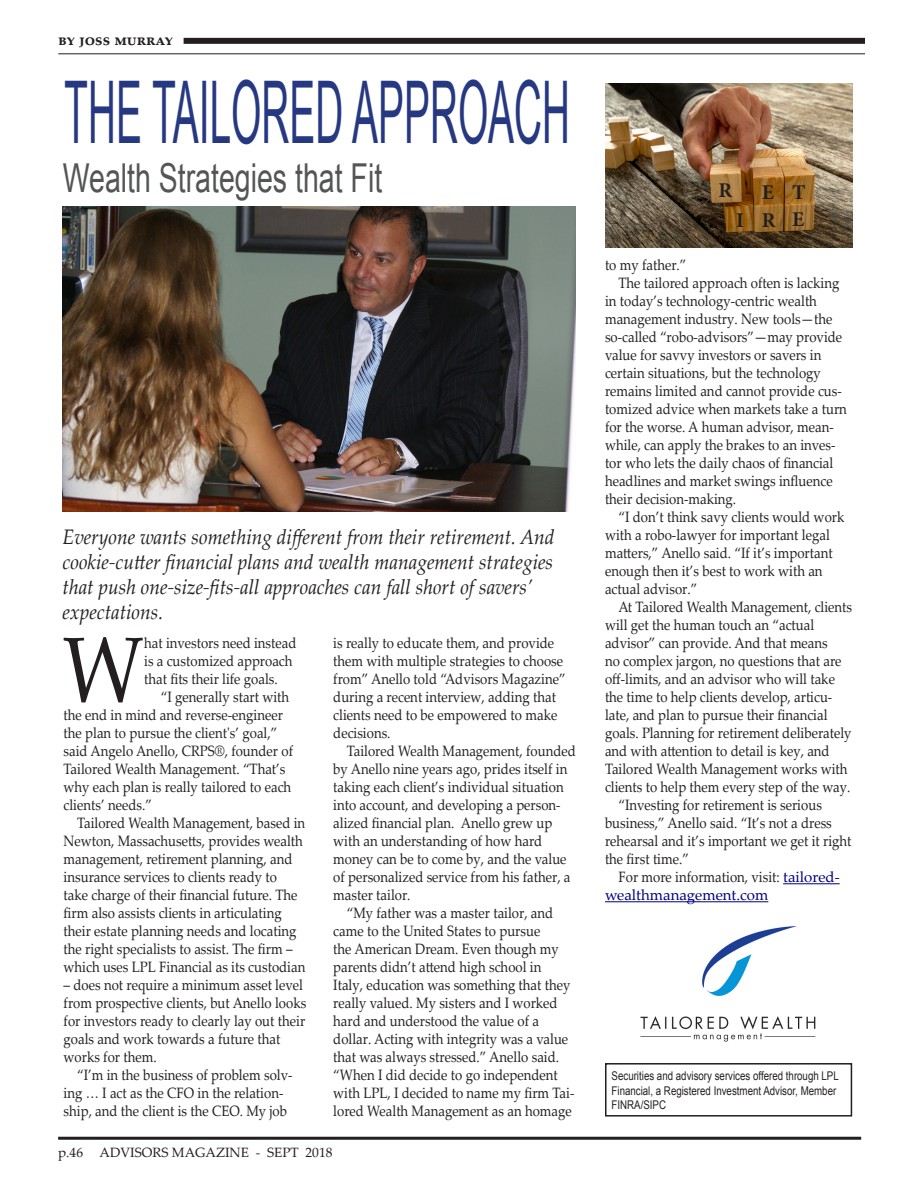
<style>
.page{position:relative;width:918px;height:1188px;background:#fff}
.page>*{position:absolute;margin:0;border:0;box-sizing:border-box;transform-origin:0 0}
.t1{font:92.55px "Palatino Linotype";color:#231f20;scale:.88 1}
.t2{font:86.55px "Arial Narrow";color:#273882;scale:.55 1}
.t3{font:39.9px "Arial";color:#545557;scale:.71 1}
.t4{font:italic 21px/25.2px "Palatino Linotype";color:#231f20;scale:.92 1}
.t5{font:700 21px "Minion Pro";color:#231f20}
.t6{font:700 16.5px "Palatino Linotype";letter-spacing:.03em;color:#231f20}
.t7{font:15px/18px "Palatino Linotype";color:#231f20;scale:.88 1}
.t8{font:15px/18px "Palatino Linotype";color:#000080}
.t9{font:13.5px "Palatino Linotype";color:#231f20}
.t10{font:12px/14.4px "Arial";color:#231f20;scale:.81 1}
.s1{color:#231f20}
</style>
<div class="page">
<hr style="left:58px;top:1137px;width:803px;height:3px;background:#231f20">
<div style="left:184px;top:38px;width:681px;height:6px;background:#231f20"></div>
<hr style="left:58px;top:54px;width:807px;height:1px;background:#231f20">
<img style="left:640px;top:926px;width:176px;height:116px">
<img style="left:63px;top:206px;width:512px;height:305px">
<hr style="left:783px;top:883px;width:57px;height:1px;background:#000080">
<hr style="left:605px;top:901px;width:163px;height:1px;background:#000080">
<img style="left:605px;top:83px;width:247px;height:165px">
<div style="left:605px;top:1063px;width:247px;height:54px;border:2px solid #231f20"></div>
<p class="t6" style="left:58px;top:28px;width:116px">by joss murray</p>
<p class="t2" style="left:64px;top:49px;width:922px">THE TAILORED APPROACH</p>
<p class="t3" style="left:63px;top:152px;width:451px">Wealth Strategies that Fit</p>
<p class="t4" style="left:63px;top:523px;width:536px">Everyone wants something different from their retirement. And cookie-cutter financial plans and wealth management strategies that push one-size-fits-all approaches can fall short of savers’ expectations.</p>
<p class="t1" style="left:63px;top:604px;width:94px">W</p>
<p class="t7" style="left:144px;top:633px;width:175px">hat investors need instead is a customized approach that fits their life goals.</p>
<p class="t7" style="left:64px;top:687px;width:262px;text-indent:97px">“I generally start with the end in mind and reverse-engineer the plan to pursue the client's’ goal,” said Angelo Anello, CRPS®, founder of Tailored Wealth Management. “That’s why each plan is really tailored to each clients’ needs.”</p>
<p class="t7" style="left:64px;top:813px;width:276px;text-indent:14px">Tailored Wealth Management, based in Newton, Massachusetts, provides wealth management, retirement planning, and insurance services to clients ready to take charge of their financial future. The firm also assists clients in articulating their estate planning needs and locating the right specialists to assist. The firm – which uses LPL Financial as its custodian</p>
<p class="t7" style="left:64px;top:975px;width:277px">– does not require a minimum asset level from prospective clients, but Anello looks for investors ready to clearly lay out their goals and work towards a future that works for them.</p>
<p class="t7" style="left:64px;top:1065px;width:262px;text-indent:14px">“I’m in the business of problem solv&shy;ing … I act as the CFO in the relation&shy;ship, and the client is the CEO. My job</p>
<p class="t7" style="left:333px;top:633px;width:266px">is really to educate them, and provide them with multiple strategies to choose from” Anello told “Advisors Magazine” during a recent interview, adding that clients need to be empowered to make decisions.</p>
<p class="t7" style="left:333px;top:741px;width:277px;text-indent:14px">Tailored Wealth Management, founded by Anello nine years ago, prides itself in taking each client’s individual situation into account, and developing a person&shy;alized financial plan. Anello grew up with an understanding of how hard money can be to come by, and the value of personalized service from his father, a master tailor.</p>
<p class="t7" style="left:333px;top:903px;width:275px;text-indent:14px">“My father was a master tailor, and came to the United States to pursue<br>the American Dream. Even though my parents didn’t attend high school in Italy, education was something that they really valued. My sisters and I worked hard and understood the value of a dollar. Acting with integrity was a value that was always stressed.” Anello said. “When I did decide to go independent with LPL, I decided to name my firm Tai&shy;lored Wealth Management as an homage</p>
<p class="t9" style="left:58px;top:1142px;width:276px">p.46 ADVISORS MAGAZINE - SEPT 2018</p>
<p class="t5" style="left:719px;top:175px;width:15px">R</p>
<p class="t5" style="left:762px;top:177px;width:14px">E</p>
<p class="t5" style="left:792px;top:177px;width:15px">T</p>
<p class="t5" style="left:736px;top:206px;width:9px">I</p>
<p class="t5" style="left:762px;top:205px;width:15px">R</p>
<p class="t5" style="left:792px;top:204px;width:14px">E</p>
<p class="t7" style="left:605px;top:256px;width:94px">to my father.”</p>
<p class="t7" style="left:605px;top:274px;width:276px;text-indent:14px">The tailored approach often is lacking in today’s technology-centric wealth management industry. New tools—the so-called “robo-advisors”—may provide value for savvy investors or savers in certain situations, but the technology remains limited and cannot provide cus&shy;tomized advice when markets take a turn for the worse. A human advisor, mean&shy;while, can apply the brakes to an inves&shy;tor who lets the daily chaos of financial headlines and market swings influence their decision-making.</p>
<p class="t7" style="left:605px;top:508px;width:274px;text-indent:14px">“I don’t think savy clients would work with a robo-lawyer for important legal matters,” Anello said. “If it’s important enough then it’s best to work with an actual advisor.”</p>
<p class="t7" style="left:605px;top:598px;width:282px;text-indent:14px">At Tailored Wealth Management, clients will get the human touch an “actual advisor” can provide. And that means<br>no complex jargon, no questions that are off-limits, and an advisor who will take the time to help clients develop, articu&shy;late, and plan to pursue their financial goals. Planning for retirement deliberately and with attention to detail is key, and Tailored Wealth Management works with clients to help them every step of the way.</p>
<p class="t7" style="left:605px;top:796px;width:282px;text-indent:14px">“Investing for retirement is serious business,” Anello said. “It’s not a dress rehearsal and it’s important we get it right the first time.”</p>
<p class="t8" style="left:605px;top:868px;width:236px;text-indent:14px"><span class="s1">For more information, visit:</span> tailored&shy;wealthmanagement.com</p>
<p class="t10" style="left:612px;top:1069px;width:282px">Securities and advisory services offered through LPL<br>Financial, a Registered Investment Advisor, Member<br>FINRA/SIPC</p>
</div>
